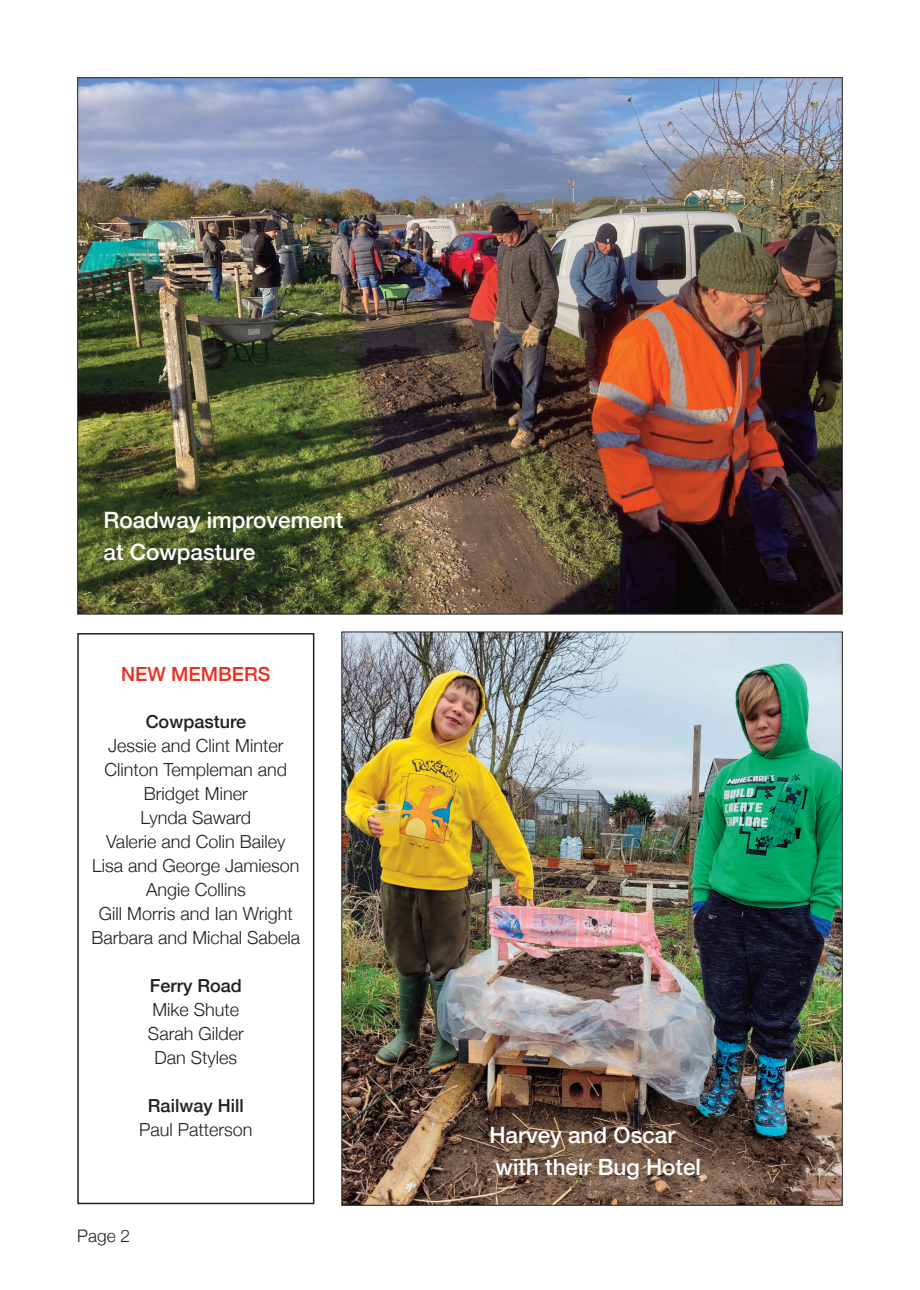
<style>
.page{position:relative;width:920px;height:1290px;background:#fff}
.page>*{position:absolute;margin:0;border:0;box-sizing:border-box;transform-origin:0 0}
.t1{font:500 22.5px/32.2px "Helvetica Neue";color:#fff}
.t2{font:500 19.5px "Helvetica Neue";color:#ec2f23}
.t3{font:300 18px/24px "Helvetica Neue";color:#231f20;text-align:center}
.t4{font:500 18px "Helvetica Neue";color:#231f20}
.t5{font:300 17.25px "Helvetica Neue";color:#231f20}
</style>
<div class="page">
<div style="left:77px;top:633px;width:237px;height:571px;border:2px solid #231f20"></div>
<img style="left:79px;top:79px;width:762px;height:533px">
<img style="left:343px;top:634px;width:498px;height:570px">
<p class="t1" style="left:104px;top:504px;width:241px">Roadway improvement at Cowpasture</p>
<p class="t2" style="left:121px;top:662px;width:151px">NEW MEMBERS</p>
<p class="t4" style="left:146px;top:710px;width:102px">Cowpasture</p>
<p class="t3" style="left:91px;top:733px;width:210px">Jessie and Clint Minter<br>Clinton Templeman and<br>Bridget Miner<br>Lynda Saward<br>Valerie and Colin Bailey<br>Lisa and George Jamieson<br>Angie Collins<br>Gill Morris and Ian Wright<br>Barbara and Michal Sabela</p>
<p class="t4" style="left:150px;top:974px;width:94px">Ferry Road</p>
<p class="t3" style="left:148px;top:997px;width:97px">Mike Shute<br>Sarah Gilder<br>Dan Styles</p>
<p class="t4" style="left:148px;top:1094px;width:97px">Railway Hill</p>
<p class="t3" style="left:139px;top:1117px;width:115px">Paul Patterson</p>
<p class="t5" style="left:77px;top:1226px;width:54px">Page 2</p>
<p class="t1" style="left:489px;top:1118px;width:213px">Harvey and Oscar with their Bug Hotel</p>
</div>
